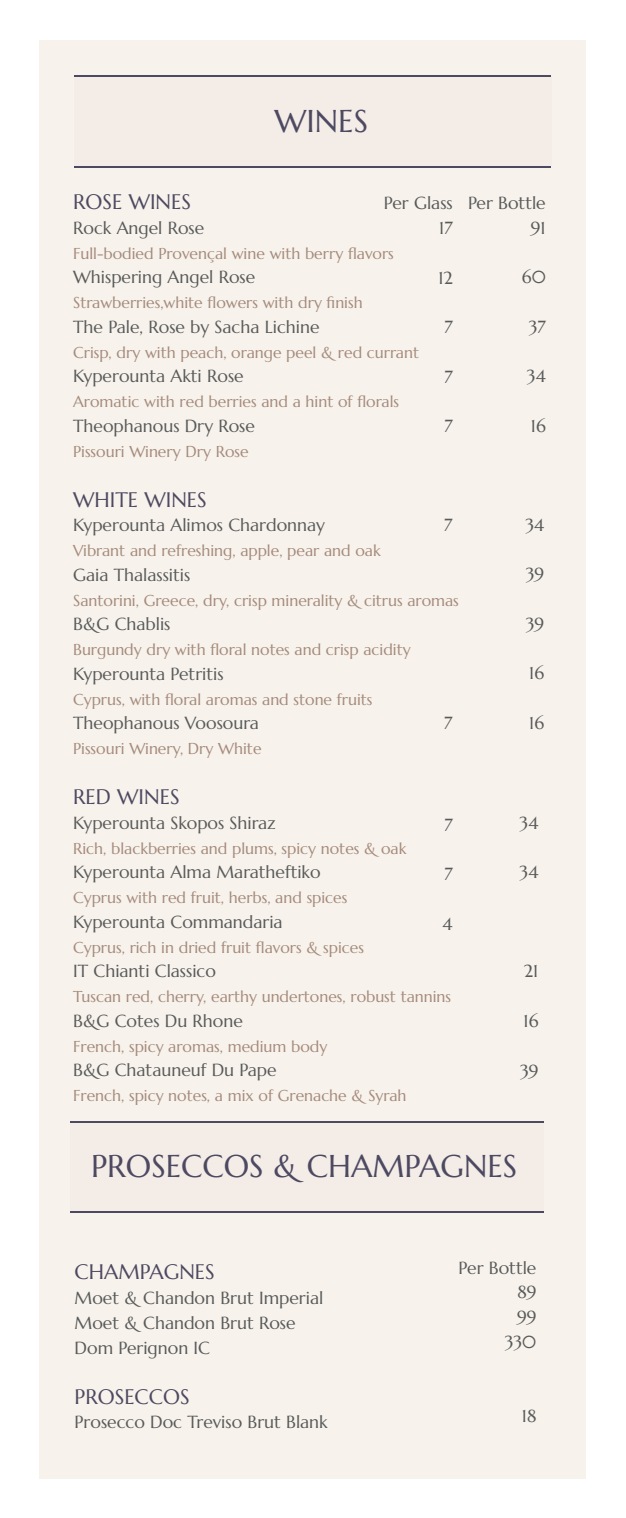
<style>
.page{position:relative;width:626px;height:1518px;background:#fff}
.page>*{position:absolute;margin:0;border:0;box-sizing:border-box;transform-origin:0 0}
.t1{font:31.5px "Marcellus";color:#4d4961}
.t2{font:21px "Marcellus";color:#4d4961}
.t3{font:17.5px/24.7px "Marcellus";color:#585a5a;text-align:right}
.t4{font:15.75px "Marcellus";color:#a48a7b}
</style>
<div class="page">
<div style="left:40px;top:40px;width:545px;height:1438px;background:#f7f2eb"></div>
<div style="left:74px;top:76px;width:476px;height:90px;background:#f0e6e4"></div>
<hr style="left:74px;top:166px;width:238px;height:1px;background:#4d4961">
<hr style="left:312px;top:166px;width:238px;height:1px;background:#4d4961">
<hr style="left:74px;top:75px;width:238px;height:1px;background:#4d4961">
<hr style="left:312px;top:75px;width:238px;height:1px;background:#4d4961">
<div style="left:70px;top:1122px;width:473px;height:90px;background:#f0e6e4"></div>
<hr style="left:70px;top:1212px;width:236px;height:1px;background:#4d4961">
<hr style="left:306px;top:1212px;width:237px;height:1px;background:#4d4961">
<hr style="left:70px;top:1121px;width:236px;height:1px;background:#4d4961">
<hr style="left:306px;top:1121px;width:237px;height:1px;background:#4d4961">
<h1 class="t1" style="left:274px;top:101px;width:95px">WINES</h1>
<h2 class="t2" style="left:73px;top:189px;width:119px">ROSE WINES</h2>
<p class="t3" style="left:73px;top:215px;width:132px">Rock Angel Rose</p>
<p class="t4" style="left:73px;top:243px;width:322px">Full-bodied Provençal wine with berry flavors</p>
<p class="t3" style="left:73px;top:265px;width:183px">Whispering Angel Rose</p>
<p class="t4" style="left:73px;top:293px;width:291px">Strawberries,white flowers with dry finish</p>
<p class="t3" style="left:73px;top:315px;width:247px">The Pale, Rose by Sacha Lichine</p>
<p class="t4" style="left:73px;top:342px;width:347px">Crisp, dry with peach, orange peel &amp; red currant</p>
<p class="t3" style="left:73px;top:364px;width:172px">Kyperounta Akti Rose</p>
<p class="t4" style="left:73px;top:392px;width:327px">Aromatic with red berries and a hint of florals</p>
<p class="t3" style="left:73px;top:414px;width:183px">Theophanous Dry Rose</p>
<p class="t4" style="left:73px;top:441px;width:177px">Pissouri Winery Dry Rose</p>
<h2 class="t2" style="left:73px;top:486px;width:135px">WHITE WINES</h2>
<p class="t3" style="left:73px;top:513px;width:253px">Kyperounta Alimos Chardonnay</p>
<p class="t4" style="left:73px;top:541px;width:309px">Vibrant and refreshing, apple, pear and oak</p>
<p class="t3" style="left:73px;top:563px;width:118px">Gaia Thalassitis</p>
<p class="t4" style="left:73px;top:590px;width:387px">Santorini, Greece, dry, crisp minerality &amp; citrus aromas</p>
<p class="t3" style="left:73px;top:612px;width:99px">B&amp;G Chablis</p>
<p class="t4" style="left:73px;top:640px;width:338px">Burgundy dry with floral notes and crisp acidity</p>
<p class="t3" style="left:73px;top:662px;width:152px">Kyperounta Petritis</p>
<p class="t4" style="left:73px;top:689px;width:300px">Cyprus, with floral aromas and stone fruits</p>
<p class="t3" style="left:73px;top:711px;width:187px">Theophanous Voosoura</p>
<p class="t4" style="left:73px;top:739px;width:190px">Pissouri Winery, Dry White</p>
<h2 class="t2" style="left:73px;top:784px;width:108px">RED WINES</h2>
<p class="t3" style="left:73px;top:810px;width:204px">Kyperounta Skopos Shiraz</p>
<p class="t4" style="left:73px;top:838px;width:334px">Rich, blackberries and plums, spicy notes &amp; oak</p>
<p class="t3" style="left:73px;top:860px;width:248px">Kyperounta Alma Maratheftiko</p>
<p class="t4" style="left:73px;top:888px;width:275px">Cyprus with red fruit, herbs, and spices</p>
<p class="t3" style="left:73px;top:910px;width:211px">Kyperounta Commandaria</p>
<p class="t4" style="left:73px;top:937px;width:292px">Cyprus, rich in dried fruit flavors &amp; spices</p>
<p class="t3" style="left:73px;top:959px;width:144px">IT Chianti Classico</p>
<p class="t4" style="left:73px;top:987px;width:379px">Tuscan red, cherry, earthy undertones, robust tannins</p>
<p class="t3" style="left:73px;top:1009px;width:171px">B&amp;G Cotes Du Rhone</p>
<p class="t4" style="left:73px;top:1036px;width:255px">French, spicy aromas, medium body</p>
<p class="t3" style="left:73px;top:1058px;width:205px">B&amp;G Chatauneuf Du Pape</p>
<p class="t4" style="left:73px;top:1086px;width:334px">French, spicy notes, a mix of Grenache &amp; Syrah</p>
<p class="t3" style="left:383px;top:191px;width:70px">Per Glass<br>17</p>
<p class="t3" style="left:438px;top:265px;width:16px">12</p>
<p class="t3" style="left:443px;top:315px;width:10px">7</p>
<p class="t3" style="left:443px;top:364px;width:10px">7</p>
<p class="t3" style="left:443px;top:414px;width:10px">7</p>
<p class="t3" style="left:443px;top:513px;width:10px">7</p>
<p class="t3" style="left:443px;top:711px;width:10px">7</p>
<p class="t3" style="left:443px;top:812px;width:10px">7</p>
<p class="t3" style="left:443px;top:862px;width:10px">7</p>
<p class="t3" style="left:442px;top:911px;width:12px">4</p>
<p class="t3" style="left:467px;top:191px;width:79px">Per Bottle<br>91</p>
<p class="t3" style="left:521px;top:265px;width:25px">60</p>
<p class="t3" style="left:528px;top:315px;width:18px">37</p>
<p class="t3" style="left:526px;top:364px;width:20px">34</p>
<p class="t3" style="left:530px;top:414px;width:16px">16</p>
<p class="t3" style="left:525px;top:512px;width:20px">34</p>
<p class="t3" style="left:525px;top:562px;width:20px">39</p>
<p class="t3" style="left:525px;top:611px;width:20px">39</p>
<p class="t3" style="left:528px;top:661px;width:16px">16</p>
<p class="t3" style="left:528px;top:710px;width:16px">16</p>
<p class="t3" style="left:519px;top:811px;width:20px">34</p>
<p class="t3" style="left:519px;top:860px;width:20px">34</p>
<p class="t3" style="left:523px;top:959px;width:16px">21</p>
<p class="t3" style="left:523px;top:1009px;width:16px">16</p>
<p class="t3" style="left:519px;top:1058px;width:20px">39</p>
<h1 class="t1" style="left:91px;top:1147px;width:427px">PROSECCOS &amp; CHAMPAGNES</h1>
<h2 class="t2" style="left:75px;top:1259px;width:141px">CHAMPAGNES</h2>
<p class="t3" style="left:75px;top:1286px;width:250px;text-align:left">Moet &amp; Chandon Brut Imperial<br>Moet &amp; Chandon Brut Rose<br>Dom Perignon IC</p>
<h2 class="t2" style="left:75px;top:1383px;width:116px">PROSECCOS</h2>
<p class="t3" style="left:75px;top:1410px;width:254px">Prosecco Doc Treviso Brut Blank</p>
<p class="t3" style="left:458px;top:1255px;width:79px">Per Bottle<br>89<br>99<br>330</p>
<p class="t3" style="left:521px;top:1404px;width:16px">18</p>
</div>
